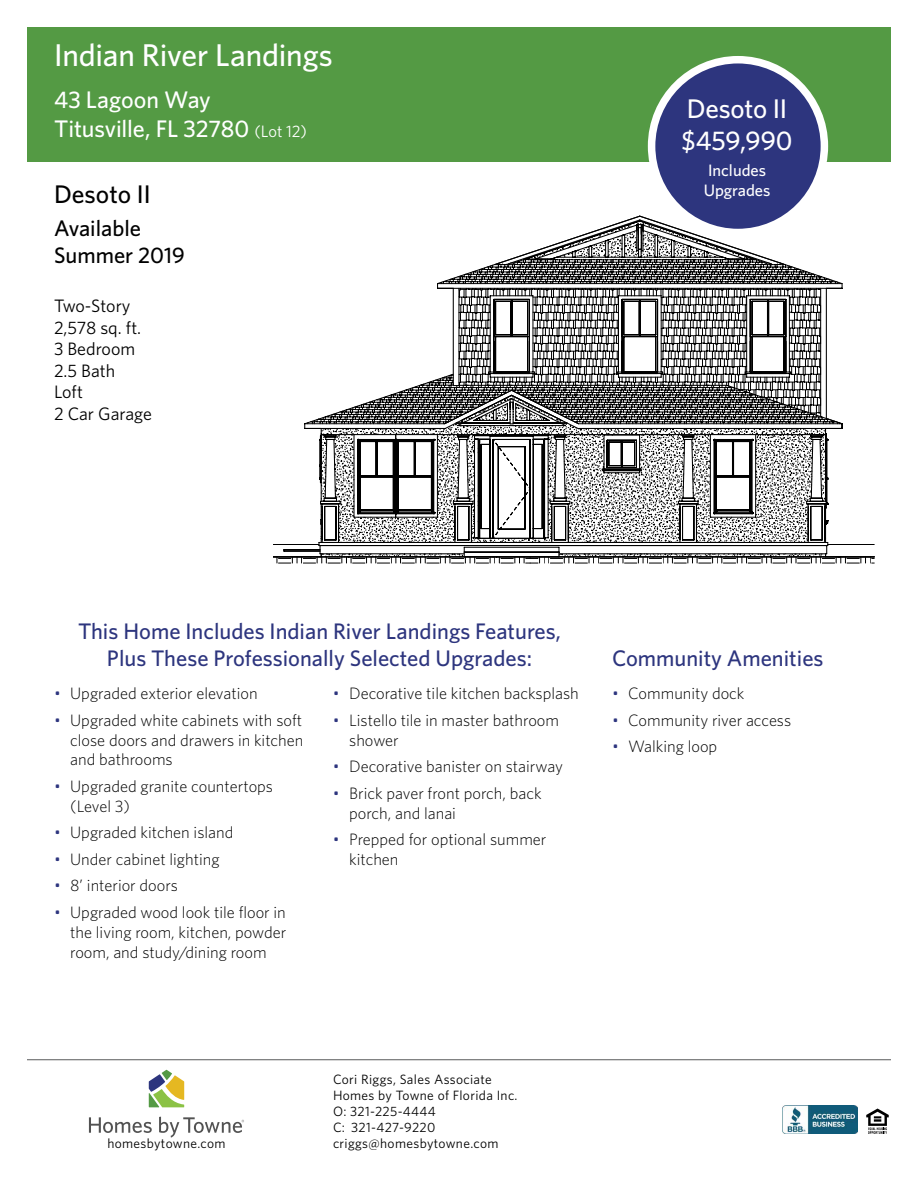
<style>
.page{position:relative;width:918px;height:1188px;background:#fff}
.page>*{position:absolute;margin:0;border:0;box-sizing:border-box;transform-origin:0 0}
.t1{font:500 31.5px "Whitney";letter-spacing:-.005em;color:#fff}
.t2{font:500 27px/32.4px "Whitney";letter-spacing:-.01em;color:#fff}
.t3{font:500 25.5px "Whitney";color:#000}
.t4{font:500 24px/28.8px "Whitney";letter-spacing:-.005em;color:#fff}
.t5{font:500 22.5px/27px "Whitney";color:#2d357e;text-align:center}
.t6{font:500 22.5px/27px "Whitney";color:#000}
.t7{font:18px/21.6px "Whitney";color:#000}
.t8{font:300 16.5px/19.8px "Whitney";color:#000}
.t9{font:500 16.5px "Whitney";color:#fff}
.t10{font:13.5px/16.2px "Whitney";letter-spacing:.025em;color:#000}
.s1{font-weight:400;font-size:16.5px}
.s2{color:#2d357e}
</style>
<div class="page">
<div style="left:27px;top:27px;width:864px;height:135px;background:#549a44"></div>
<img style="left:783px;top:1106px;width:74px;height:28px">
<hr style="left:27px;top:1059px;width:864px;height:1px;background:#58595b">
<svg style="left:866px;top:1109px;width:23px;height:25px"></svg>
<svg style="left:149px;top:1070px;width:35px;height:37px"></svg>
<svg style="left:89px;top:1117px;width:63px;height:16px"></svg>
<svg style="left:159px;top:1117px;width:85px;height:21px"></svg>
<hr style="left:273px;top:544px;width:46px;height:1px;background:#000">
<hr style="left:828px;top:544px;width:46px;height:1px;background:#000">
<hr style="left:273px;top:556px;width:38px;height:2px;background:#000">
<svg style="left:277px;top:549px;width:597px;height:15px"></svg>
<svg style="left:318px;top:285px;width:525px;height:270px"></svg>
<svg style="left:437px;top:264px;width:406px;height:21px"></svg>
<svg style="left:455px;top:215px;width:330px;height:157px"></svg>
<hr style="left:640px;top:301px;width:1px;height:34px;background:#000">
<hr style="left:639px;top:301px;width:1px;height:34px;background:#000">
<hr style="left:656px;top:337px;width:1px;height:35px;background:#000">
<hr style="left:624px;top:371px;width:32px;height:1px;background:#000">
<hr style="left:624px;top:337px;width:1px;height:35px;background:#000">
<hr style="left:618px;top:296px;width:43px;height:1px;background:#000">
<hr style="left:618px;top:296px;width:1px;height:76px;background:#000">
<hr style="left:661px;top:296px;width:1px;height:76px;background:#000">
<hr style="left:622px;top:336px;width:36px;height:1px;background:#000">
<hr style="left:656px;top:301px;width:1px;height:34px;background:#000">
<hr style="left:624px;top:335px;width:32px;height:1px;background:#000">
<hr style="left:624px;top:301px;width:1px;height:34px;background:#000">
<hr style="left:624px;top:301px;width:32px;height:1px;background:#000">
<hr style="left:622px;top:299px;width:36px;height:1px;background:#000">
<hr style="left:657px;top:299px;width:1px;height:73px;background:#000">
<hr style="left:622px;top:299px;width:1px;height:73px;background:#000">
<hr style="left:767px;top:301px;width:1px;height:34px;background:#000">
<hr style="left:768px;top:301px;width:1px;height:34px;background:#000">
<hr style="left:784px;top:337px;width:1px;height:35px;background:#000">
<hr style="left:752px;top:371px;width:32px;height:1px;background:#000">
<hr style="left:752px;top:337px;width:1px;height:35px;background:#000">
<hr style="left:747px;top:296px;width:42px;height:1px;background:#000">
<hr style="left:746px;top:296px;width:1px;height:76px;background:#000">
<hr style="left:789px;top:296px;width:1px;height:76px;background:#000">
<hr style="left:750px;top:336px;width:36px;height:1px;background:#000">
<hr style="left:784px;top:301px;width:1px;height:34px;background:#000">
<hr style="left:752px;top:335px;width:32px;height:1px;background:#000">
<hr style="left:752px;top:301px;width:1px;height:34px;background:#000">
<hr style="left:752px;top:301px;width:32px;height:1px;background:#000">
<hr style="left:750px;top:299px;width:36px;height:1px;background:#000">
<hr style="left:786px;top:299px;width:1px;height:73px;background:#000">
<hr style="left:750px;top:299px;width:1px;height:73px;background:#000">
<hr style="left:511px;top:301px;width:1px;height:34px;background:#000">
<hr style="left:512px;top:301px;width:1px;height:34px;background:#000">
<hr style="left:527px;top:337px;width:1px;height:35px;background:#000">
<hr style="left:496px;top:371px;width:32px;height:1px;background:#000">
<hr style="left:495px;top:337px;width:1px;height:35px;background:#000">
<hr style="left:490px;top:296px;width:1px;height:76px;background:#000">
<hr style="left:533px;top:296px;width:1px;height:76px;background:#000">
<hr style="left:490px;top:296px;width:43px;height:1px;background:#000">
<hr style="left:494px;top:336px;width:35px;height:1px;background:#000">
<hr style="left:496px;top:301px;width:32px;height:1px;background:#000">
<hr style="left:527px;top:301px;width:1px;height:34px;background:#000">
<hr style="left:496px;top:335px;width:32px;height:1px;background:#000">
<hr style="left:495px;top:301px;width:1px;height:34px;background:#000">
<hr style="left:529px;top:299px;width:1px;height:73px;background:#000">
<hr style="left:494px;top:299px;width:1px;height:73px;background:#000">
<hr style="left:494px;top:299px;width:35px;height:1px;background:#000">
<hr style="left:339px;top:542px;width:116px;height:1px;background:#000">
<hr style="left:471px;top:542px;width:81px;height:1px;background:#000">
<hr style="left:568px;top:542px;width:112px;height:1px;background:#000">
<hr style="left:696px;top:542px;width:112px;height:1px;background:#000">
<svg style="left:304px;top:372px;width:539px;height:167px"></svg>
<div style="left:652px;top:60px;width:172px;height:173px;background:#2d357e;border-radius:50%"></div>
<div style="left:648px;top:56px;width:180px;height:180px;border:8px solid #fff;border-radius:50%"></div>
<h1 class="t1" style="left:54px;top:34px;width:280px">Indian River Landings</h1>
<h3 class="t4" style="left:54px;top:85px;width:255px">43 Lagoon Way<br>Titusville, FL 32780 <span class="s1">(Lot 12)</span></h3>
<h2 class="t2" style="left:681px;top:92px;width:113px">Desoto II $459,990</h2>
<p class="t9" style="left:708px;top:160px;width:59px">Includes</p>
<h3 class="t3" style="left:54px;top:177px;width:98px">Desoto II</h3>
<p class="t9" style="left:704px;top:180px;width:68px">Upgrades</p>
<h3 class="t6" style="left:54px;top:215px;width:132px">Available<br>Summer 2019</h3>
<p class="t7" style="left:54px;top:295px;width:99px">Two-Story<br>2,578 sq. ft.<br>3 Bedroom<br>2.5 Bath<br>Loft<br>2 Car Garage</p>
<h3 class="t5" style="left:78px;top:617px;width:484px">This Home Includes Indian River Landings Features,<br>Plus These Professionally Selected Upgrades:</h3>
<p class="t8" style="left:54px;top:683px;width:205px"><span class="s2">•</span> Upgraded exterior elevation</p>
<p class="t8" style="left:70px;top:710px;width:235px;text-align:justify;text-indent:-16px"><span class="s2">•</span> Upgraded white cabinets with soft close doors and drawers in kitchen and bathrooms</p>
<p class="t8" style="left:70px;top:776px;width:204px;text-indent:-16px"><span class="s2">•</span> Upgraded granite countertops (Level 3)</p>
<p class="t8" style="left:54px;top:822px;width:181px"><span class="s2">•</span> Upgraded kitchen island</p>
<p class="t8" style="left:54px;top:849px;width:167px"><span class="s2">•</span> Under cabinet lighting</p>
<p class="t8" style="left:54px;top:875px;width:125px"><span class="s2">•</span> 8’ interior doors</p>
<p class="t8" style="left:70px;top:902px;width:218px;text-align:justify;text-indent:-16px"><span class="s2">•</span> Upgraded wood look tile floor in the living room, kitchen, powder room, and study/dining room</p>
<p class="t8" style="left:333px;top:683px;width:247px"><span class="s2">•</span> Decorative tile kitchen backsplash</p>
<p class="t8" style="left:349px;top:710px;width:211px;text-indent:-16px"><span class="s2">•</span> Listello tile in master bathroom shower</p>
<p class="t8" style="left:333px;top:756px;width:232px"><span class="s2">•</span> Decorative banister on stairway</p>
<p class="t8" style="left:349px;top:783px;width:194px;text-indent:-16px"><span class="s2">•</span> Brick paver front porch, back porch, and lanai</p>
<p class="t8" style="left:349px;top:829px;width:199px;text-indent:-16px"><span class="s2">•</span> Prepped for optional summer kitchen</p>
<h3 class="t5" style="left:612px;top:644px;width:213px">Community Amenities</h3>
<p class="t8" style="left:612px;top:683px;width:134px"><span class="s2">•</span> Community dock</p>
<p class="t8" style="left:612px;top:710px;width:181px"><span class="s2">•</span> Community river access</p>
<p class="t8" style="left:612px;top:736px;width:107px"><span class="s2">•</span> Walking loop</p>
<p class="t10" style="left:333px;top:1071px;width:186px">Cori Riggs, Sales Associate<br>Homes by Towne of Florida Inc.<br>O: 321-225-4444<br>C: 321-427-9220</p>
<p class="t10" style="left:107px;top:1135px;width:120px">homesbytowne.com</p>
<p class="t10" style="left:333px;top:1135px;width:167px">criggs@homesbytowne.com</p>
</div>
